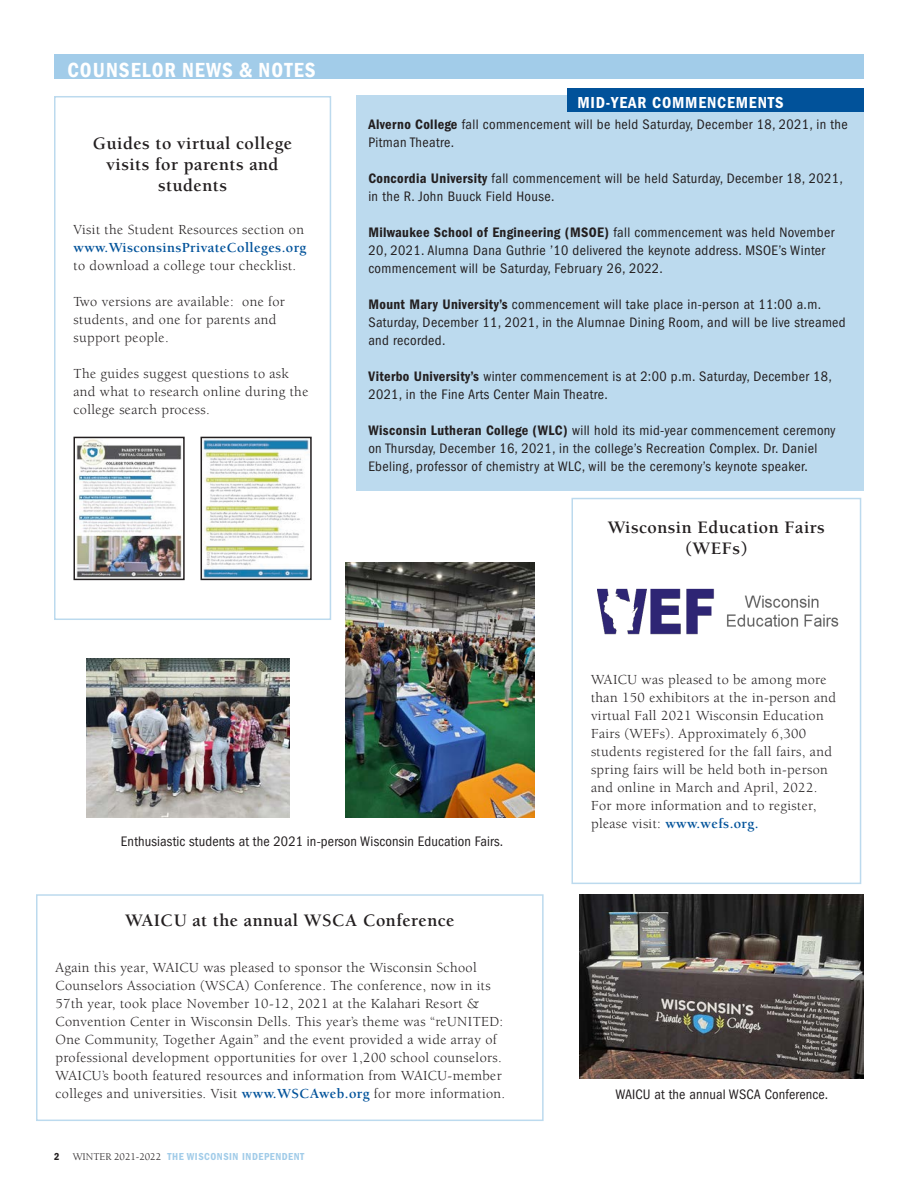
<style>
.page{position:relative;width:918px;height:1188px;background:#fff}
.page>*{position:absolute;margin:0;border:0;box-sizing:border-box;transform-origin:0 0}
.section_head{font:600 condensed 21px "Franklin Gothic";letter-spacing:.05em;color:#fff}
.continued_on{font:700 18px/21px "Berkeley Std";letter-spacing:.025em;color:#231f20;text-align:center}
.school_head{font:16.5px "ITC Franklin Gothic Std Dm Cd";letter-spacing:.05em;color:#fff}
.continued_on-2{font:14.25px/18px "Berkeley Std";letter-spacing:.025em;color:#231f20}
.continued_on-3{font:condensed 14.25px/18px "ITC Franklin Gothic Std";letter-spacing:.025em;color:#231f20}
.t1{font:10.5px "ITC Franklin Gothic Std Dm Cd";letter-spacing:.05em;color:#a2cce9}
.t2{font:10.5px "ITC Franklin Gothic Std Dm Cd";color:#231f20}
.s1{font-weight:700;color:#01529a}
.s2{font-family:"ITC Franklin Gothic Std Dm Cd";font-stretch:normal}
.s3{font-family:"Berkeley Std";color:#231f20}
</style>
<div class="page">
<div style="left:54px;top:54px;width:810px;height:24px;background:#a2cce9"></div>
<div style="left:356px;top:95px;width:508px;height:396px;background:#bcdaee"></div>
<div style="left:567px;top:88px;width:297px;height:24px;background:#01529a"></div>
<div style="left:36px;top:894px;width:508px;height:227px;border:2px solid #bcdaee"></div>
<img style="left:579px;top:894px;width:285px;height:184px">
<div style="left:572px;top:498px;width:289px;height:386px;border:2px solid #bcdaee"></div>
<img style="left:598px;top:588px;width:241px;height:47px">
<div style="left:54px;top:96px;width:277px;height:524px;border:2px solid #bcdaee"></div>
<img style="left:77px;top:440px;width:105px;height:137px">
<div style="left:74px;top:437px;width:111px;height:143px;border:2px solid #231f20"></div>
<img style="left:204px;top:440px;width:105px;height:137px">
<div style="left:201px;top:437px;width:111px;height:143px;border:2px solid #231f20"></div>
<img style="left:87px;top:658px;width:203px;height:160px">
<img style="left:346px;top:563px;width:188px;height:255px">
<p class="section_head" style="left:68px;top:56px;width:250px">COUNSELOR NEWS &amp; NOTES</p>
<p class="continued_on" style="left:93px;top:133px;width:201px">Guides to virtual college visits for parents and students</p>
<p class="continued_on-2" style="left:74px;top:221px;width:234px">Visit the Student Resources section on <span class="s1">www.WisconsinsPrivateColleges.org </span>to download a college tour checklist.</p>
<p class="continued_on-2" style="left:74px;top:293px;width:213px">Two versions are available: one for students, and one for parents and support people.</p>
<p class="continued_on-2" style="left:74px;top:365px;width:236px">The guides suggest questions to ask and what to research online during the college search process.</p>
<p class="school_head" style="left:577px;top:93px;width:208px">MID-YEAR COMMENCEMENTS</p>
<p class="continued_on-3" style="left:368px;top:116px;width:481px"><span class="s2">Alverno College</span> fall commencement will be held Saturday, December 18, 2021, in the<br>Pitman Theatre.</p>
<p class="continued_on-3" style="left:368px;top:170px;width:476px"><span class="s2">Concordia University</span> fall commencement will be held Saturday, December 18, 2021, in the R. John Buuck Field House.</p>
<p class="continued_on-3" style="left:368px;top:224px;width:467px"><span class="s2">Milwaukee School of Engineering (MSOE)</span> fall commencement was held November<br>20, 2021. Alumna Dana Guthrie ’10 delivered the keynote address. MSOE’s Winter commencement will be Saturday, February 26, 2022.</p>
<p class="continued_on-3" style="left:368px;top:296px;width:479px"><span class="s2">Mount Mary University’s</span> commencement will take place in-person at 11:00 a.m.<br>Saturday, December 11, 2021, in the Alumnae Dining Room, and will be live streamed and recorded.</p>
<p class="continued_on-3" style="left:368px;top:368px;width:465px"><span class="s2">Viterbo University’s</span> winter commencement is at 2:00 p.m. Saturday, December 18,<br>2021, in the Fine Arts Center Main Theatre.</p>
<p class="continued_on-3" style="left:368px;top:422px;width:469px"><span class="s2">Wisconsin Lutheran College (WLC)</span> will hold its mid-year commencement ceremony on Thursday, December 16, 2021, in the college’s Recreation Complex. Dr. Daniel<br>Ebeling, professor of chemistry at WLC, will be the ceremony’s keynote speaker.</p>
<p class="continued_on" style="left:608px;top:518px;width:219px">Wisconsin Education Fairs (WEFs)</p>
<p class="continued_on-2" style="left:591px;top:671px;width:247px">WAICU was pleased to be among more than 150 exhibitors at the in-person and virtual Fall 2021 Wisconsin Education Fairs (WEFs). Approximately 6,300 students registered for the fall fairs, and spring fairs will be held both in-person and online in March and April, 2022.<br>For more information and to register, please visit: <span class="s1">www.wefs.org.</span></p>
<p class="continued_on-3" style="left:121px;top:833px;width:384px">Enthusiastic students at the 2021 in-person Wisconsin Education Fairs.</p>
<p class="continued_on" style="left:125px;top:911px;width:331px">WAICU at the annual WSCA Conference</p>
<p class="continued_on-2" style="left:56px;top:959px;width:451px">Again this year, WAICU was pleased to sponsor the Wisconsin School Counselors Association (WSCA) Conference. The conference, now in its 57th year, took place November 10-12, 2021 at the Kalahari Resort &amp; Convention Center in Wisconsin Dells. This year’s theme was “reUNITED:<br>One Community, Together Again” and the event provided a wide array of professional development opportunities for over 1,200 school counselors.<br>WAICU’s booth featured resources and information from WAICU-member colleges and universities. Visit <span class="s1">www.WSCAweb.org</span> for more information.</p>
<p class="t2" style="left:54px;top:1151px;width:7px">2</p>
<p class="t1" style="left:73px;top:1151px;width:233px"><span class="s3">WINTER 2021-2022</span> THE WISCONSIN INDEPENDENT</p>
<p class="continued_on-3" style="left:615px;top:1085px;width:215px">WAICU at the annual WSCA Conference.</p>
</div>
